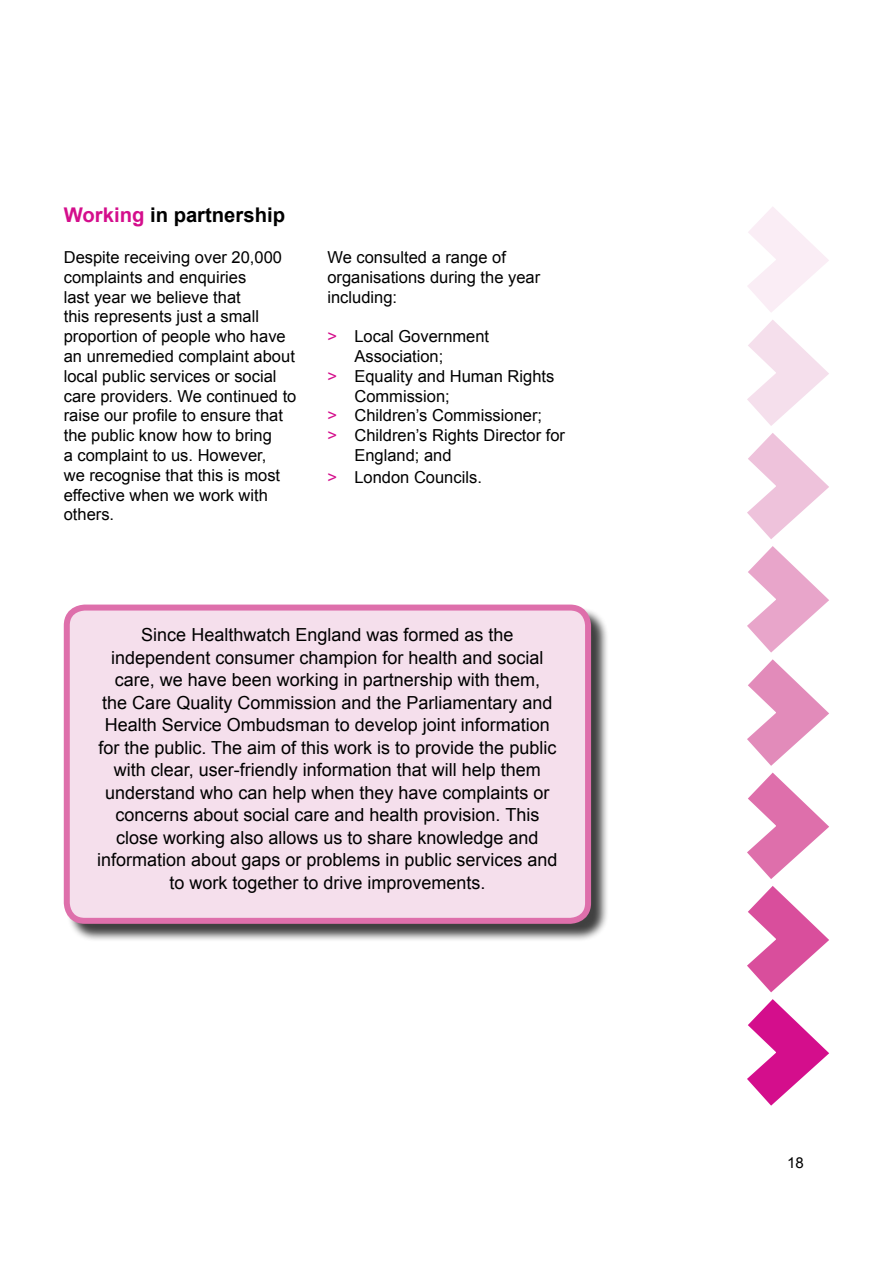
<style>
.page{position:relative;width:893px;height:1263px;background:#fff}
.page>*{position:absolute;margin:0;border:0;box-sizing:border-box;transform-origin:0 0}
.t1{font:700 20.25px "Arial";color:#000}
.t2{font:18px/22.5px "Arial";color:#000;text-align:center}
.t3{font:16.5px/19.8px "Arial";color:#000}
.t4{font:15px "Arial";color:#000}
.s1{color:#d40e8c}
</style>
<div class="page">
<div style="left:66px;top:607px;width:544px;height:335px;background:#000;opacity:.75"></div>
<div style="left:67px;top:607px;width:521px;height:314px;background:#f5dfec;border-radius:18px"></div>
<div style="left:64px;top:604px;width:527px;height:320px;border:6px solid #de6fab;border-radius:18px"></div>
<svg style="left:747px;top:207px;width:82px;height:899px"></svg>
<p class="t1" style="left:64px;top:201px;width:223px"><span class="s1">Working</span> in partnership</p>
<p class="t3" style="left:64px;top:247px;width:234px">Despite receiving over 20,000 complaints and enquiries<br>last year we believe that<br>this represents just a small proportion of people who have an unremedied complaint about local public services or social care providers. We continued to raise our profile to ensure that the public know how to bring<br>a complaint to us. However,<br>we recognise that this is most effective when we work with others.</p>
<p class="t3" style="left:327px;top:247px;width:214px">We consulted a range of organisations during the year including:</p>
<p class="t3" style="left:327px;top:327px;width:163px"><span class="s1">&gt;</span> Local Government</p>
<p class="t3" style="left:354px;top:346px;width:90px">Association;</p>
<p class="t3" style="left:327px;top:366px;width:228px"><span class="s1">&gt;</span> Equality and Human Rights</p>
<p class="t3" style="left:354px;top:386px;width:97px">Commission;</p>
<p class="t3" style="left:327px;top:406px;width:216px"><span class="s1">&gt;</span> Children’s Commissioner;</p>
<p class="t3" style="left:327px;top:426px;width:239px"><span class="s1">&gt;</span> Children’s Rights Director for</p>
<p class="t3" style="left:354px;top:445px;width:99px">England; and</p>
<p class="t3" style="left:327px;top:467px;width:156px"><span class="s1">&gt;</span> London Councils.</p>
<p class="t2" style="left:97px;top:624px;width:462px">Since Healthwatch England was formed as the independent consumer champion for health and social care, we have been working in partnership with them,<br>the Care Quality Commission and the Parliamentary and Health Service Ombudsman to develop joint information for the public. The aim of this work is to provide the public with clear, user-friendly information that will help them understand who can help when they have complaints or concerns about social care and health provision. This close working also allows us to share knowledge and information about gaps or problems in public services and to work together to drive improvements.</p>
<p class="t4" style="left:787px;top:1152px;width:18px">18</p>
</div>
